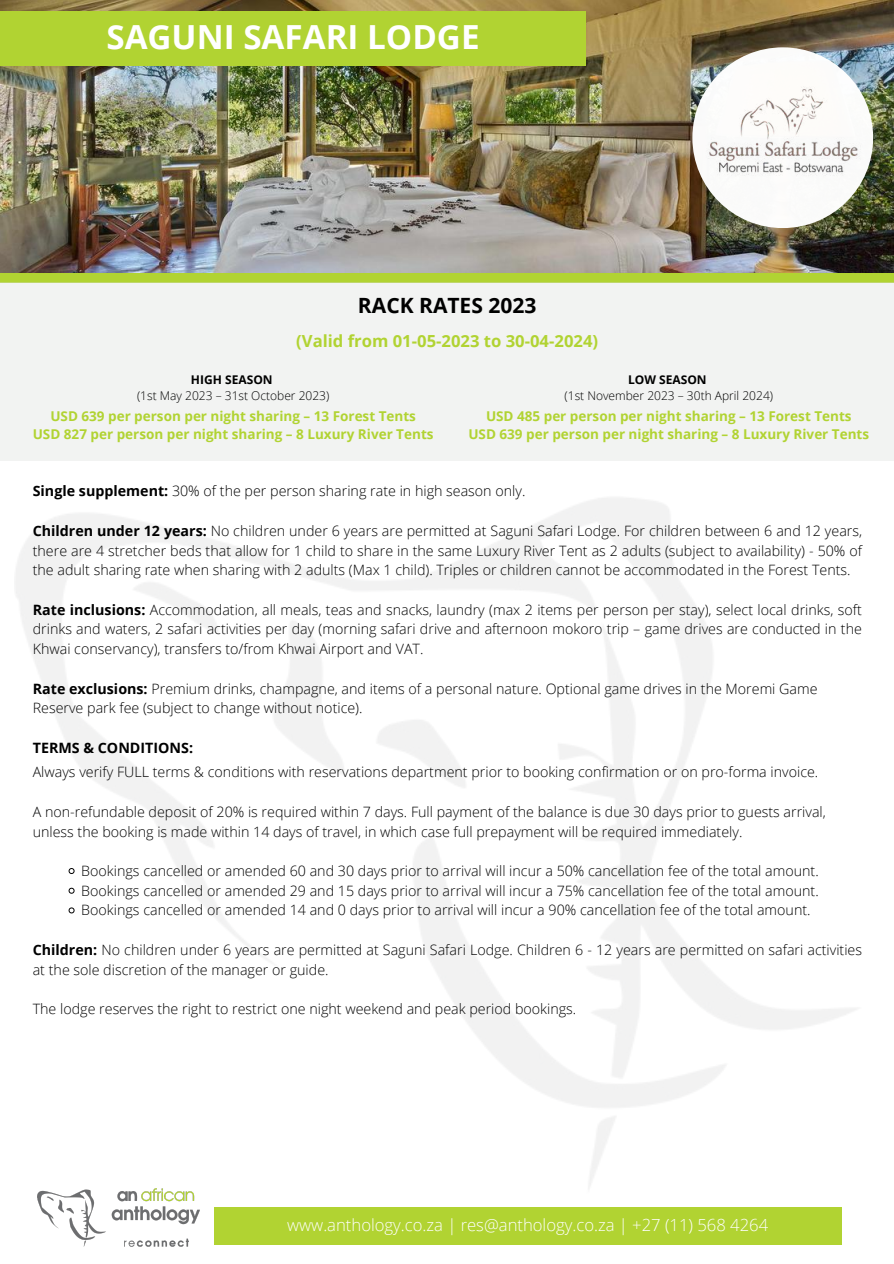
<style>
.page{position:relative;width:894px;height:1264px;background:#fff}
.page>*{position:absolute;margin:0;border:0;box-sizing:border-box;transform-origin:0 0}
.t1{font:700 33.15px "Open Sans";color:#fff}
.t2{font:700 21px "Open Sans";color:#000}
.t3{font:300 16.65px "Open Sans";color:#fff}
.t4{font:700 16.65px "Open Sans";color:#b1d332}
.t5{font:300 14.25px/19.6px "Open Sans";color:#000;text-align:justify}
.t6{font:700 14.25px "Open Sans";color:#000}
.t7{font:700 13.5px/18px "Open Sans";color:#b1d332;text-align:center}
.t8{font:300 12px "Open Sans";color:#000}
.t9{font:700 12px "Open Sans";color:#000}
.s1{font-weight:700}
</style>
<div class="page">
<img style="left:0;top:0;width:893px;height:273px">
<img style="left:15px;top:498px;width:841px;height:688px">
<div style="left:0;top:273px;width:893px;height:9px;background:#b1d332"></div>
<img style="left:37px;top:1188px;width:162px;height:58px">
<div style="left:692px;top:47px;width:180px;height:181px;background:#fff;border-radius:50%"></div>
<div style="left:0;top:12px;width:585px;height:54px;background:#b1d332"></div>
<svg style="left:69px;top:868px;width:5px;height:5px"></svg>
<svg style="left:69px;top:887px;width:5px;height:6px"></svg>
<svg style="left:69px;top:907px;width:5px;height:6px"></svg>
<div style="left:214px;top:1206px;width:627px;height:38px;background:#b1d332"></div>
<div style="left:0;top:282px;width:893px;height:178px;background:#f2f3f2"></div>
<img style="left:703px;top:76px;width:159px;height:112px">
<h1 class="t1" style="left:106px;top:14px;width:374px">SAGUNI SAFARI LODGE</h1>
<h2 class="t2" style="left:358px;top:290px;width:180px">RACK RATES 2023</h2>
<p class="t4" style="left:296px;top:329px;width:303px">(Valid from 01-05-2023 to 30-04-2024)</p>
<p class="t9" style="left:191px;top:371px;width:83px">HIGH SEASON</p>
<p class="t8" style="left:137px;top:387px;width:194px">(1st May 2023 – 31st October 2023)</p>
<p class="t9" style="left:628px;top:371px;width:80px">LOW SEASON</p>
<p class="t8" style="left:564px;top:387px;width:210px">(1st November 2023 – 30th April 2024)</p>
<p class="t7" style="left:33px;top:406px;width:402px">USD 639 per person per night sharing – 13 Forest Tents<br>USD 827 per person per night sharing – 8 Luxury River Tents</p>
<p class="t7" style="left:468px;top:406px;width:402px">USD 485 per person per night sharing – 13 Forest Tents<br>USD 639 per person per night sharing – 8 Luxury River Tents</p>
<p class="t5" style="left:33px;top:481px;width:494px"><span class="s1">Single supplement:</span> 30% of the per person sharing rate in high season only.</p>
<p class="t5" style="left:33px;top:520px;width:830px"><span class="s1">Children under 12 years:</span> No children under 6 years are permitted at Saguni Safari Lodge. For children between 6 and 12 years, there are 4 stretcher beds that allow for 1 child to share in the same Luxury River Tent as 2 adults (subject to availability) - 50% of the adult sharing rate when sharing with 2 adults (Max 1 child). Triples or children cannot be accommodated in the Forest Tents.</p>
<p class="t5" style="left:33px;top:599px;width:830px"><span class="s1">Rate inclusions:</span> Accommodation, all meals, teas and snacks, laundry (max 2 items per person per stay), select local drinks, soft drinks and waters, 2 safari activities per day (morning safari drive and afternoon mokoro trip – game drives are conducted in the Khwai conservancy), transfers to/from Khwai Airport and VAT.</p>
<p class="t5" style="left:33px;top:678px;width:786px"><span class="s1">Rate exclusions:</span> Premium drinks, champagne, and items of a personal nature. Optional game drives in the Moremi Game<br>Reserve park fee (subject to change without notice).</p>
<p class="t6" style="left:33px;top:737px;width:162px">TERMS &amp; CONDITIONS:</p>
<p class="t5" style="left:33px;top:762px;width:786px">Always verify FULL terms &amp; conditions with reservations department prior to booking confirmation or on pro-forma invoice.</p>
<p class="t5" style="left:33px;top:801px;width:794px">A non-refundable deposit of 20% is required within 7 days. Full payment of the balance is due 30 days prior to guests arrival, unless the booking is made within 14 days of travel, in which case full prepayment will be required immediately.</p>
<p class="t5" style="left:81px;top:860px;width:738px">Bookings cancelled or amended 60 and 30 days prior to arrival will incur a 50% cancellation fee of the total amount.<br>Bookings cancelled or amended 29 and 15 days prior to arrival will incur a 75% cancellation fee of the total amount.<br>Bookings cancelled or amended 14 and 0 days prior to arrival will incur a 90% cancellation fee of the total amount.</p>
<p class="t5" style="left:33px;top:939px;width:830px"><span class="s1">Children:</span> No children under 6 years are permitted at Saguni Safari Lodge. Children 6 - 12 years are permitted on safari activities at the sole discretion of the manager or guide.</p>
<p class="t5" style="left:33px;top:998px;width:545px">The lodge reserves the right to restrict one night weekend and peak period bookings.</p>
<p class="t3" style="left:287px;top:1213px;width:482px">www.anthology.co.za | res@anthology.co.za | +27 (11) 568 4264</p>
</div>
